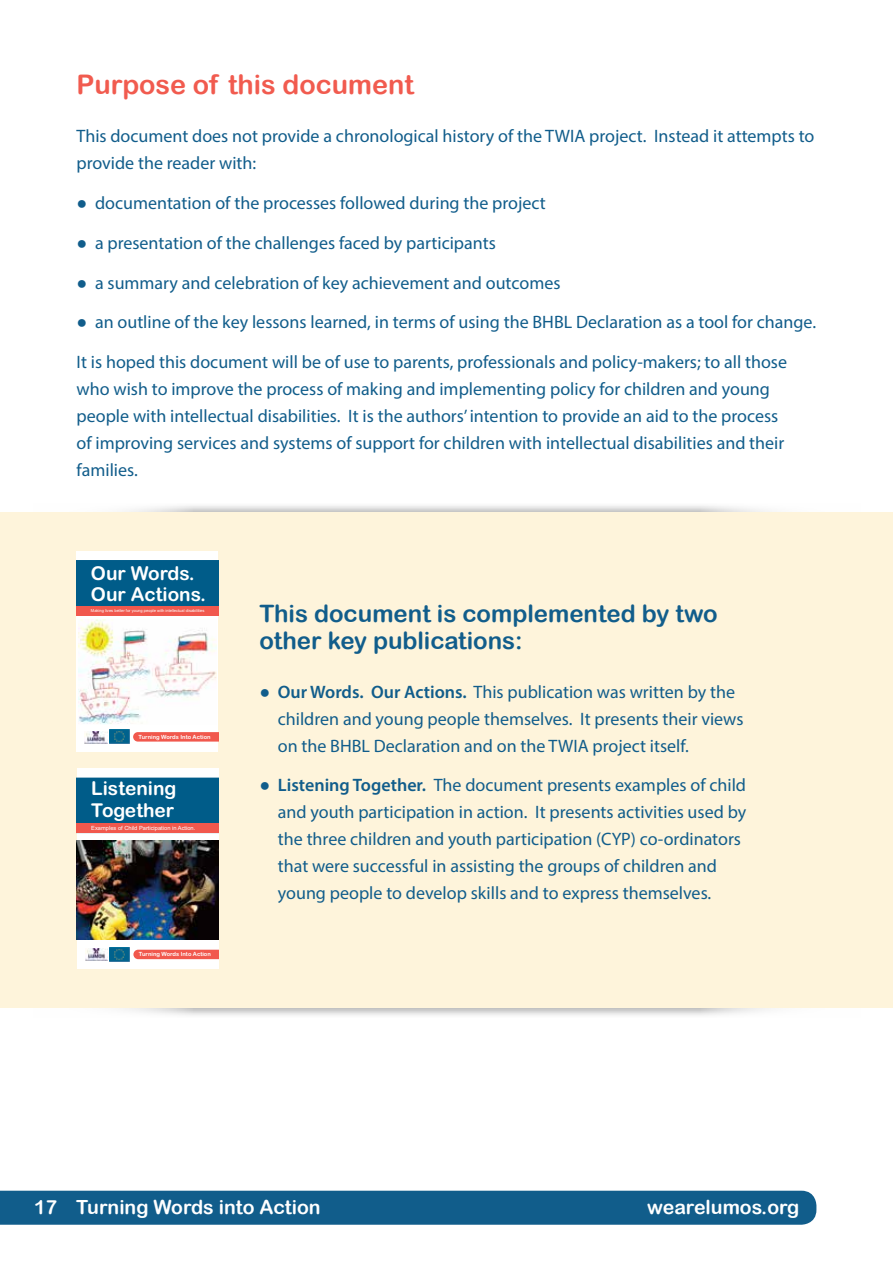
<style>
.page{position:relative;width:893px;height:1263px;background:#fff}
.page>*{position:absolute;margin:0;border:0;box-sizing:border-box;transform-origin:0 0}
.t1{font:27px "Arial Rounded MT Bold";color:#f15b4f}
.t2{font:24px/27px "Arial Rounded MT Bold";color:#115d8b}
.t3{font:19.5px "Arial Rounded MT Bold";color:#fff}
.t4{font:19.05px/21.5px "Arial Rounded MT Bold";color:#fff}
.t5{font:18px/27px "Myriad Pro";color:#115d8b}
.t6{font:5.7px "Arial Rounded MT Bold";color:#fff}
.t7{font:5.7px "Arial";color:#fff}
.t8{font:4.05px "Arial";color:#fff}
.s1{font-family:"Arial"}
.s2{font-weight:600}
</style>
<div class="page">
<div style="left:0;top:502px;width:893px;height:108px;background:#000;opacity:.29"></div>
<div style="left:700px;top:499px;width:193px;height:124px;background:#fff"></div>
<div style="left:0;top:499px;width:193px;height:124px;background:#fff"></div>
<div style="left:0;top:936px;width:893px;height:82px;background:#000;opacity:.29"></div>
<div style="left:700px;top:900px;width:193px;height:172px;background:#fff"></div>
<div style="left:0;top:900px;width:193px;height:161px;background:#fff"></div>
<div style="left:0;top:1191px;width:816px;height:34px;background:#115d8b"></div>
<div style="left:0;top:512px;width:893px;height:496px;background:#fef4db"></div>
<div style="left:76px;top:551px;width:142px;height:200px;background:#fff"></div>
<img style="left:79px;top:620px;width:137px;height:104px">
<div style="left:76px;top:560px;width:142px;height:46px;background:#005c89"></div>
<div style="left:76px;top:606px;width:142px;height:9px;background:#f1584d"></div>
<svg style="left:133px;top:732px;width:85px;height:9px"></svg>
<svg style="left:109px;top:729px;width:21px;height:1px"></svg>
<img style="left:109px;top:730px;width:21px;height:14px">
<div style="left:85px;top:728px;width:22px;height:19px;background:linear-gradient(to right,#fff,#fff)"></div>
<img style="left:85px;top:731px;width:22px;height:12px">
<div style="left:77px;top:768px;width:142px;height:201px;background:#fff"></div>
<div style="left:77px;top:778px;width:142px;height:46px;background:#005c89"></div>
<div style="left:77px;top:824px;width:142px;height:9px;background:#f1584d"></div>
<svg style="left:133px;top:950px;width:86px;height:9px"></svg>
<svg style="left:109px;top:961px;width:21px;height:1px"></svg>
<img style="left:109px;top:947px;width:21px;height:14px">
<img style="left:85px;top:949px;width:23px;height:12px">
<img style="left:77px;top:840px;width:142px;height:100px">
<h1 class="t1" style="left:77px;top:69px;width:339px">Purpose of this document</h1>
<p class="t5" style="left:77px;top:123px;width:739px">This document does not provide a chronological history of the TWIA project. Instead it attempts to provide the reader with:</p>
<p class="t5" style="left:77px;top:189px;width:471px"><span class="s1">●</span> documentation of the processes followed during the project</p>
<p class="t5" style="left:77px;top:229px;width:421px"><span class="s1">●</span> a presentation of the challenges faced by participants</p>
<p class="t5" style="left:77px;top:269px;width:485px"><span class="s1">●</span> a summary and celebration of key achievement and outcomes</p>
<p class="t5" style="left:77px;top:309px;width:741px"><span class="s1">●</span> an outline of the key lessons learned, in terms of using the BHBL Declaration as a tool for change.</p>
<p class="t5" style="left:77px;top:348px;width:712px">It is hoped this document will be of use to parents, professionals and policy-makers; to all those who wish to improve the process of making and implementing policy for children and young people with intellectual disabilities. It is the authors’ intention to provide an aid to the process of improving services and systems of support for children with intellectual disabilities and their families.</p>
<p class="t4" style="left:91px;top:562px;width:117px">Our Words.<br>Our Actions.</p>
<p class="t8" style="left:91px;top:608px;width:115px">Making lives better for young people with intellectual disabilities</p>
<p class="t6" style="left:139px;top:733px;width:74px">Turning Words Into Action</p>
<p class="t4" style="left:91px;top:778px;width:87px">Listening<br>Together</p>
<p class="t7" style="left:91px;top:824px;width:106px">Examples of Child Participation in Action.</p>
<p class="t6" style="left:139px;top:951px;width:74px">Turning Words Into Action</p>
<h2 class="t2" style="left:259px;top:600px;width:460px">This document is complemented by two other key publications:</h2>
<p class="t5" style="left:278px;top:678px;width:467px;text-indent:-18px"><span class="s1">●</span> <span class="s2">Our Words. Our Actions.</span> This publication was written by the children and young people themselves. It presents their views on the BHBL Declaration and on the TWIA project itself.</p>
<p class="t5" style="left:278px;top:771px;width:470px;text-indent:-19px"><span class="s1">●</span> <span class="s2">Listening Together.</span> The document presents examples of child and youth participation in action. It presents activities used by the three children and youth participation (CYP) co-ordinators that were successful in assisting the groups of children and young people to develop skills and to express themselves.</p>
<p class="t3" style="left:34px;top:1196px;width:288px">17 Turning Words into Action</p>
<p class="t3" style="left:647px;top:1196px;width:154px">wearelumos.org</p>
</div>
